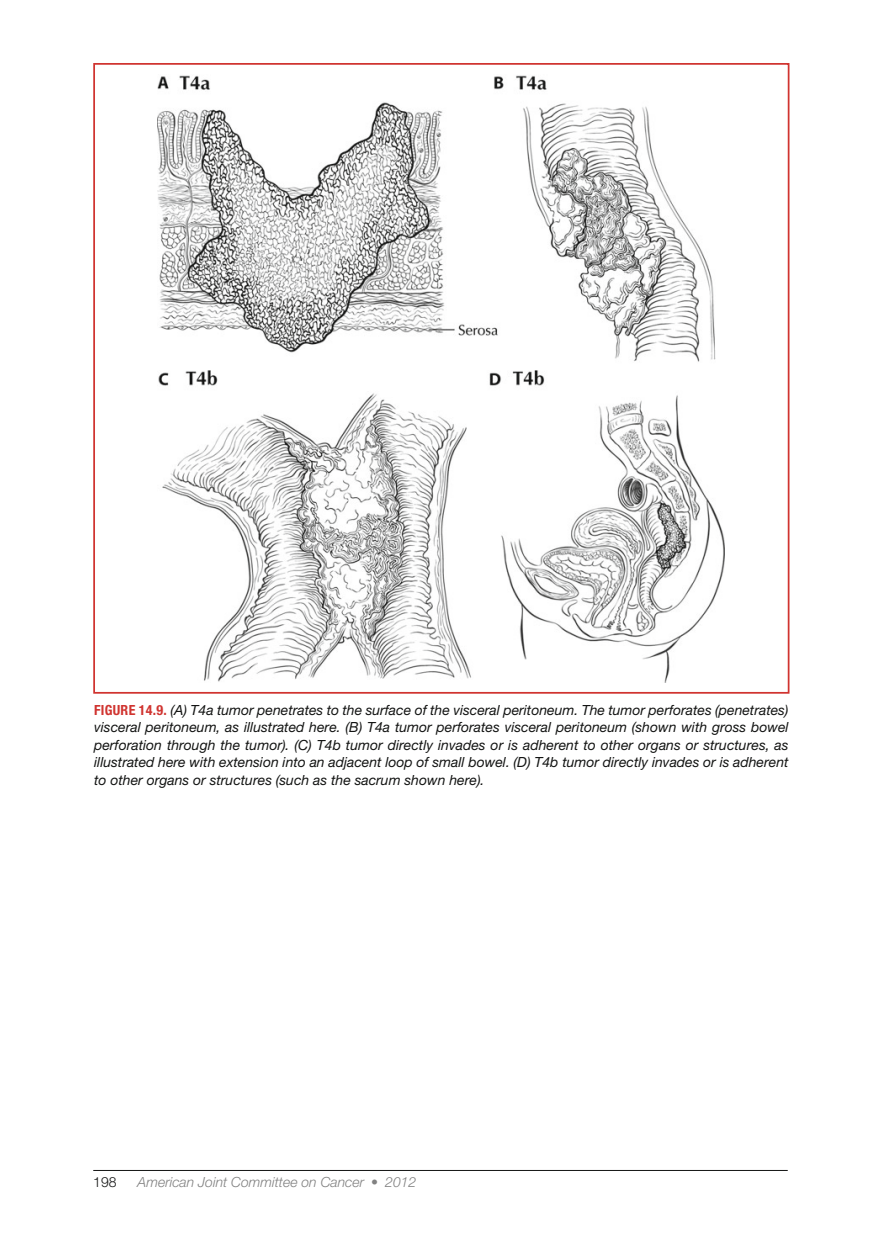
<style>
.page{position:relative;width:882px;height:1260px;background:#fff}
.page>*{position:absolute;margin:0;border:0;box-sizing:border-box;transform-origin:0 0}
.t1{font:italic 14px/17.5px "Helvetica Neue";color:#131413;text-align:justify}
.t2{font:italic 300 14px "Helvetica Neue";color:#818181}
.t3{font:300 14px "Helvetica Neue";color:#131413}
.s1{font-weight:700;font-style:normal;font-stretch:condensed;color:#d03430}
</style>
<div class="page">
<hr style="left:93px;top:1170px;width:695px;height:1px;background:#131413">
<img style="left:158px;top:75px;width:567px;height:607px">
<p class="t1" style="left:94px;top:702px;width:696px"><span class="s1">FIGURE 14.9.</span> (A) T4a tumor penetrates to the surface of the visceral peritoneum. The tumor perforates (penetrates) visceral peritoneum, as illustrated here. (B) T4a tumor perforates visceral peritoneum (shown with gross bowel perforation through the tumor). (C) T4b tumor directly invades or is adherent to other organs or structures, as illustrated here with extension into an adjacent loop of small bowel. (D) T4b tumor directly invades or is adherent to other organs or structures (such as the sacrum shown here).</p>
<p class="t3" style="left:93px;top:1177px;width:25px">198</p>
<p class="t2" style="left:138px;top:1177px;width:280px">American Joint Committee on Cancer • 2012</p>
</div>
